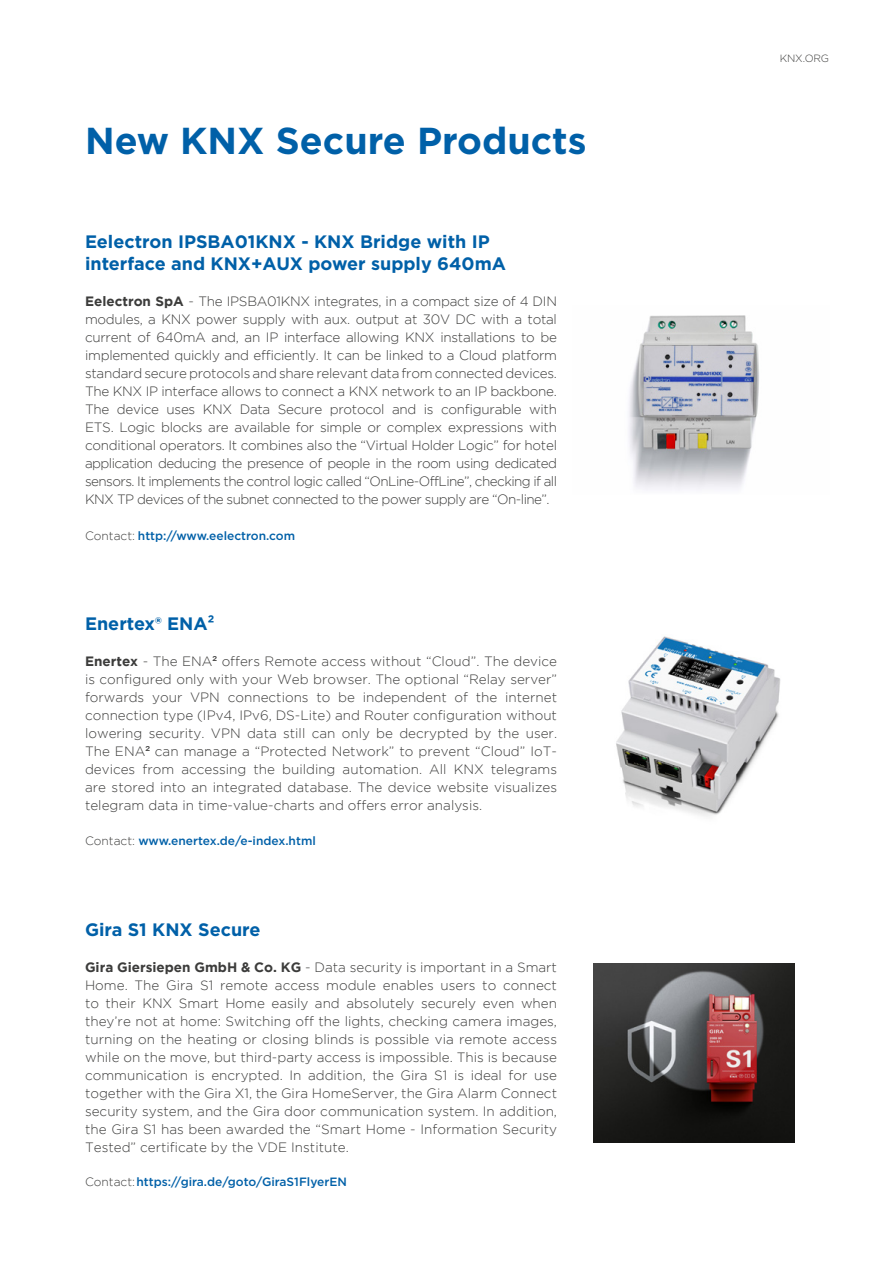
<style>
.page{position:relative;width:893px;height:1263px;background:#fff}
.page>*{position:absolute;margin:0;border:0;box-sizing:border-box;transform-origin:0 0}
.t1{font:700 37.5px "Gotham";color:#0060a8}
.t2{font:700 18px/22.5px "Gotham";color:#0060a8}
.t3{font:300 13.5px/18px "Gotham";color:#3c3c3b;text-align:justify}
.t4{font:500 12px "Gotham";color:#0060a8}
.t5{font:300 10.5px "Gotham";letter-spacing:-.01em;color:#3c3c3b}
.s1{font-weight:700}
.s2{font-weight:300;color:#3c3c3b}
.s3{font-family:"Arial";font-weight:400}
</style>
<div class="page">
<img style="left:629px;top:315px;width:130px;height:175px">
<img style="left:593px;top:964px;width:202px;height:178px">
<img style="left:616px;top:636px;width:165px;height:181px">
<h1 class="t1" style="left:85px;top:116px;width:503px">New KNX Secure Products</h1>
<h2 class="t2" style="left:85px;top:230px;width:422px">Eelectron IPSBA01KNX - KNX Bridge with IP interface and KNX+AUX power supply 640mA</h2>
<p class="t3" style="left:85px;top:292px;width:474px"><span class="s1">Eelectron SpA</span> - The IPSBA01KNX integrates, in a compact size of 4 DIN modules, a KNX power supply with aux. output at 30V DC with a total current of 640mA and, an IP interface allowing KNX installations to be implemented quickly and efficiently. It can be linked to a Cloud platform standard secure protocols and share relevant data from connected devices.<br>The KNX IP interface allows to connect a KNX network to an IP backbone.<br>The device uses KNX Data Secure protocol and is configurable with ETS. Logic blocks are available for simple or complex expressions with conditional operators. It combines also the “Virtual Holder Logic” for hotel application deducing the presence of people in the room using dedicated sensors. It implements the control logic called “OnLine-OffLine”, checking if all KNX TP devices of the subnet connected to the power supply are “On-line”.</p>
<p class="t4" style="left:85px;top:528px;width:212px"><span class="s2">Contact:</span> http://www.eelectron.com</p>
<h2 class="t2" style="left:85px;top:612px;width:131px">Enertex® ENA²</h2>
<p class="t3" style="left:85px;top:652px;width:474px"><span class="s1">Enertex</span> - The ENA<span class="s3">²</span> offers Remote access without “Cloud”. The device is configured only with your Web browser. The optional “Relay server” forwards your VPN connections to be independent of the internet connection type (IPv4, IPv6, DS-Lite) and Router configuration without lowering security. VPN data still can only be decrypted by the user.<br>The ENA<span class="s3">²</span> can manage a “Protected Network” to prevent “Cloud” IoT&shy;devices from accessing the building automation. All KNX telegrams are stored into an integrated database. The device website visualizes telegram data in time-value-charts and offers error analysis.</p>
<p class="t4" style="left:85px;top:833px;width:232px"><span class="s2">Contact:</span> www.enertex.de/e-index.html</p>
<h2 class="t2" style="left:85px;top:918px;width:177px">Gira S1 KNX Secure</h2>
<p class="t3" style="left:85px;top:958px;width:474px"><span class="s1">Gira Giersiepen GmbH &amp; Co. KG</span> - Data security is important in a Smart Home. The Gira S1 remote access module enables users to connect to their KNX Smart Home easily and absolutely securely even when they’re not at home: Switching off the lights, checking camera images, turning on the heating or closing blinds is possible via remote access while on the move, but third-party access is impossible. This is because communication is encrypted. In addition, the Gira S1 is ideal for use together with the Gira X1, the Gira HomeServer, the Gira Alarm Connect security system, and the Gira door communication system. In addition, the Gira S1 has been awarded the “Smart Home - Information Security Tested” certificate by the VDE Institute.</p>
<p class="t4" style="left:85px;top:1173px;width:263px"><span class="s2">Contact:</span> https://gira.de/goto/GiraS1FlyerEN</p>
<p class="t5" style="left:780px;top:52px;width:51px">KNX.ORG</p>
</div>
